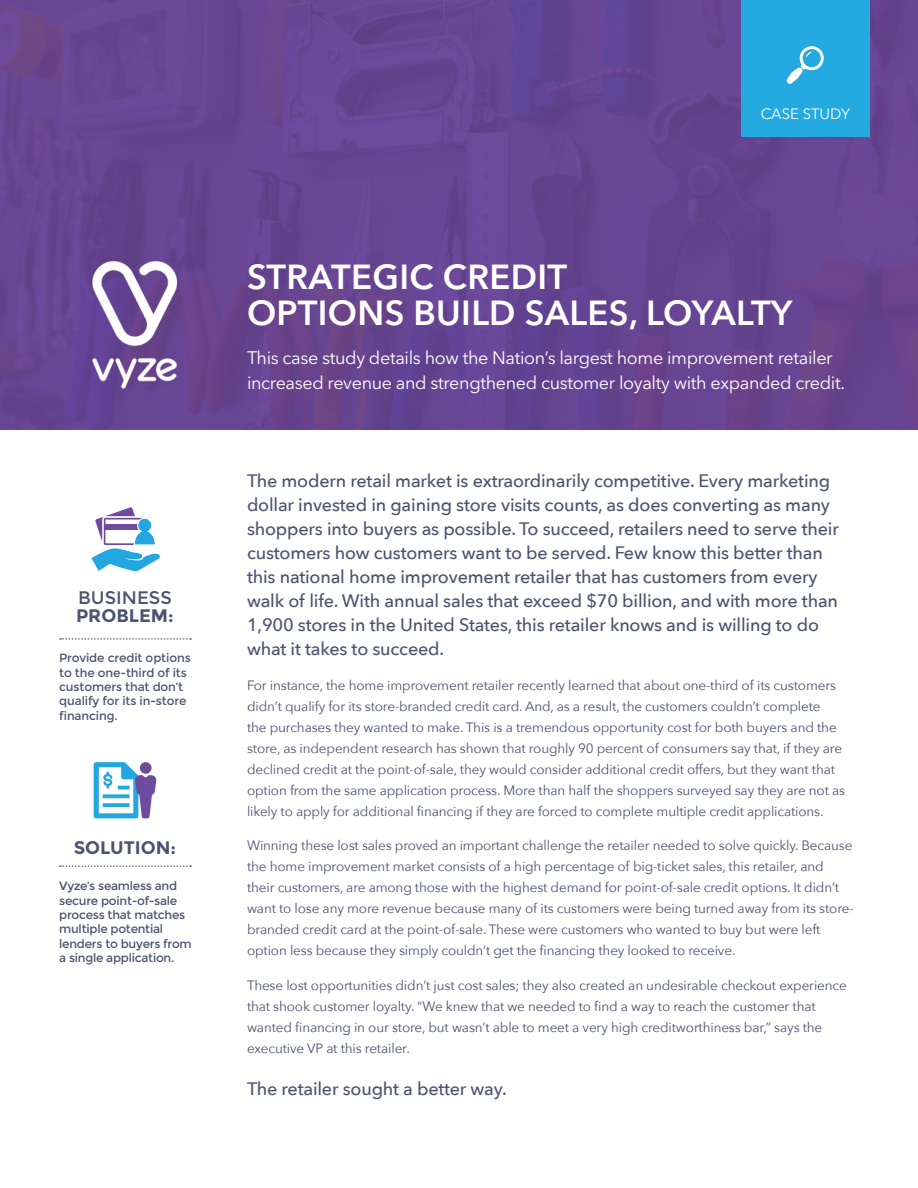
<style>
.page{position:relative;width:918px;height:1188px;background:#fff}
.page>*{position:absolute;margin:0;border:0;box-sizing:border-box;transform-origin:0 0}
.t1{font:600 34.5px "Avenir Next LT Pro";letter-spacing:.01em;color:#fff}
.t2{font:18.15px/18.1px "Montserrat";color:#4c546f}
.t3{font:700 18.15px "Montserrat";color:#4c546f}
.t4{font:500 18px/24px "Avenir Next";letter-spacing:-.01em;color:#4c546f}
.t5{font:18px/25.5px "Avenir Next LT Pro";letter-spacing:-.02em;color:#fff}
.t6{font:15px "Avenir Next";color:#fff}
.t7{font:13.5px/21px "Avenir Next";letter-spacing:-.01em;color:#4c546f}
.t8{font:12px/14.4px "Montserrat";letter-spacing:-.02em;color:#4c546f}
.s1{font-weight:700}
</style>
<div class="page">
<img style="left:0;top:0;width:918px;height:430px">
<div style="left:742px;top:0;width:128px;height:136px;background:#24aae1"></div>
<svg style="left:786px;top:46px;width:38px;height:38px"></svg>
<svg style="left:60px;top:638px;width:131px;height:2px"></svg>
<svg style="left:60px;top:865px;width:131px;height:2px"></svg>
<img style="left:77px;top:238px;width:121px;height:165px">
<svg style="left:91px;top:507px;width:69px;height:65px"></svg>
<svg style="left:94px;top:762px;width:62px;height:56px"></svg>
<p class="t6" style="left:761px;top:101px;width:91px">CASE STUDY</p>
<p class="t2" style="left:76px;top:589px;width:99px">BUSINESS<br><span class="s1">PROBLEM:</span></p>
<p class="t8" style="left:59px;top:651px;width:133px">Provide credit options to the one-third of its customers that don’t qualify for its in-store financing.</p>
<p class="t3" style="left:74px;top:836px;width:104px">SOLUTION:</p>
<p class="t8" style="left:59px;top:879px;width:134px">Vyze’s seamless and secure point-of-sale process that matches multiple potential lenders to buyers from a single application.</p>
<p class="t1" style="left:247px;top:256px;width:322px">STRATEGIC CREDIT</p>
<p class="t1" style="left:247px;top:292px;width:547px">OPTIONS BUILD SALES, LOYALTY</p>
<p class="t5" style="left:247px;top:345px;width:600px">This case study details how the Nation’s largest home improvement retailer increased revenue and strengthened customer loyalty with expanded credit.</p>
<p class="t4" style="left:247px;top:468px;width:593px">The modern retail market is extraordinarily competitive. Every marketing dollar invested in gaining store visits counts, as does converting as many shoppers into buyers as possible. To succeed, retailers need to serve their customers how customers want to be served. Few know this better than this national home improvement retailer that has customers from every walk of life. With annual sales that exceed $70 billion, and with more than 1,900 stores in the United States, this retailer knows and is willing to do what it takes to succeed.</p>
<p class="t7" style="left:247px;top:674px;width:600px">For instance, the home improvement retailer recently learned that about one-third of its customers didn’t qualify for its store-branded credit card. And, as a result, the customers couldn’t complete<br>the purchases they wanted to make. This is a tremendous opportunity cost for both buyers and the store, as independent research has shown that roughly 90 percent of consumers say that, if they are declined credit at the point-of-sale, they would consider additional credit offers, but they want that option from the same application process. More than half the shoppers surveyed say they are not as likely to apply for additional financing if they are forced to complete multiple credit applications.</p>
<p class="t7" style="left:247px;top:834px;width:608px">Winning these lost sales proved an important challenge the retailer needed to solve quickly. Because the home improvement market consists of a high percentage of big-ticket sales, this retailer, and their customers, are among those with the highest demand for point-of-sale credit options. It didn’t want to lose any more revenue because many of its customers were being turned away from its store&shy;branded credit card at the point-of-sale. These were customers who wanted to buy but were left option less because they simply couldn’t get the financing they looked to receive.</p>
<p class="t7" style="left:247px;top:974px;width:601px">These lost opportunities didn’t just cost sales; they also created an undesirable checkout experience that shook customer loyalty. “We knew that we needed to find a way to reach the customer that wanted financing in our store, but wasn’t able to meet a very high creditworthiness bar,” says the executive VP at this retailer.</p>
<p class="t4" style="left:247px;top:1076px;width:261px">The retailer sought a better way.</p>
</div>
